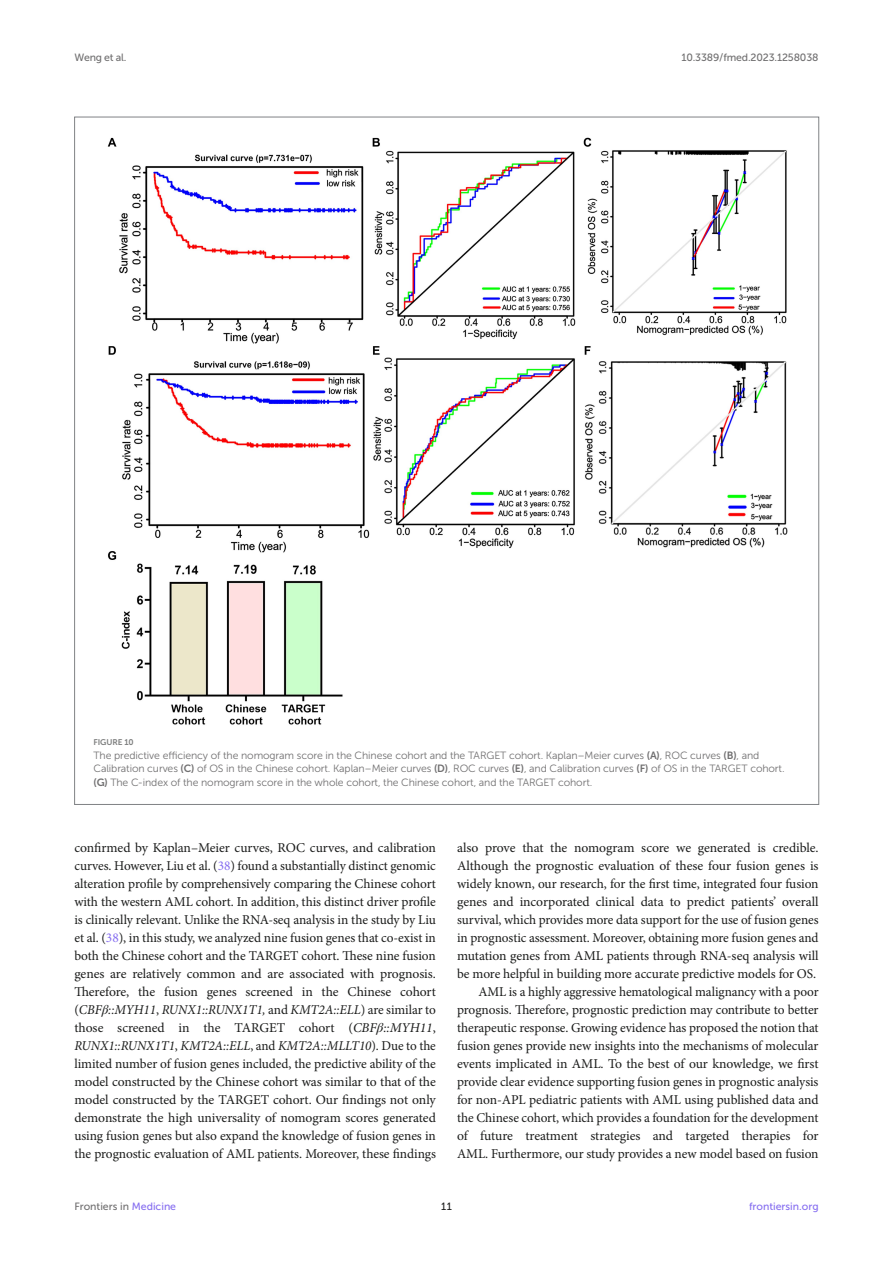
<style>
.page{position:relative;width:893px;height:1263px;background:#fff}
.page>*{position:absolute;margin:0;border:0;box-sizing:border-box;transform-origin:0 0}
.TEXT{font:13.5px/18px "Minion Pro";letter-spacing:-.005em;color:#1b1c1b;text-align:justify}
.FIG_LEG{font:10.5px/13.5px "Museo Sans 300";letter-spacing:-.01em;color:#706f70}
.t1{font:10.5px "Museo Sans 500";letter-spacing:-.015em;color:#706f70}
.t2{font:10.5px "Museo Sans 500";color:#856df0}
.t3{font:10.5px "Museo Sans 500";color:#1b1c1b}
.FIG_HD{font:8.25px "Museo Sans 700";letter-spacing:-.01em;color:#7e7f7f}
.s1{font-family:"Museo Sans 700"}
.s2{color:#856df0}
.s3{font-style:italic}
.s4{font-family:"STIX General";font-style:italic}
</style>
<div class="page">
<img style="left:107px;top:137px;width:681px;height:588px">
<p class="t1" style="left:74px;top:51px;width:54px">Weng et al.</p>
<p class="t1" style="left:681px;top:51px;width:139px">10.3389/fmed.2023.1258038</p>
<p class="FIG_HD" style="left:94px;top:737px;width:42px">FIGURE 10</p>
<p class="FIG_LEG" style="left:94px;top:748px;width:693px">The predictive efficiency of the nomogram score in the Chinese cohort and the TARGET cohort. Kaplan–Meier curves <span class="s1">(A)</span>, ROC curves <span class="s1">(B)</span>, and<br>Calibration curves <span class="s1">(C)</span> of OS in the Chinese cohort. Kaplan–Meier curves <span class="s1">(D)</span>, ROC curves <span class="s1">(E)</span>, and Calibration curves <span class="s1">(F)</span> of OS in the TARGET cohort. <span class="s1">(G)</span> The C-index of the nomogram score in the whole cohort, the Chinese cohort, and the TARGET cohort.</p>
<p class="TEXT" style="left:74px;top:839px;width:363px">confirmed by Kaplan–Meier curves, ROC curves, and calibration curves. However, Liu et al. (<span class="s2">38</span>) found a substantially distinct genomic alteration profile by comprehensively comparing the Chinese cohort with the western AML cohort. In addition, this distinct driver profile is clinically relevant. Unlike the RNA-seq analysis in the study by Liu et al. (<span class="s2">38</span>), in this study, we analyzed nine fusion genes that co-exist in both the Chinese cohort and the TARGET cohort. These nine fusion genes are relatively common and are associated with prognosis.<br>Therefore, the fusion genes screened in the Chinese cohort (<span class="s3">CBF</span><span class="s4">β</span><span class="s3">::MYH11</span>, <span class="s3">RUNX1::RUNX1T1,</span> and <span class="s3">KMT2A::ELL</span>) are similar to those screened in the TARGET cohort (<span class="s3">CBF</span><span class="s4">β</span><span class="s3">::MYH11</span>, <span class="s3">RUNX1::RUNX1T1</span>, <span class="s3">KMT2A::ELL</span>, and <span class="s3">KMT2A::MLLT10</span>). Due to the limited number of fusion genes included, the predictive ability of the model constructed by the Chinese cohort was similar to that of the model constructed by the TARGET cohort. Our findings not only demonstrate the high universality of nomogram scores generated using fusion genes but also expand the knowledge of fusion genes in the prognostic evaluation of AML patients. Moreover, these findings</p>
<p class="TEXT" style="left:457px;top:839px;width:363px">also prove that the nomogram score we generated is credible.<br>Although the prognostic evaluation of these four fusion genes is widely known, our research, for the first time, integrated four fusion genes and incorporated clinical data to predict patients’ overall survival, which provides more data support for the use of fusion genes in prognostic assessment. Moreover, obtaining more fusion genes and mutation genes from AML patients through RNA-seq analysis will be more helpful in building more accurate predictive models for OS.</p>
<p class="TEXT" style="left:457px;top:983px;width:363px;text-indent:21px">AML is a highly aggressive hematological malignancy with a poor prognosis. Therefore, prognostic prediction may contribute to better therapeutic response. Growing evidence has proposed the notion that fusion genes provide new insights into the mechanisms of molecular events implicated in AML. To the best of our knowledge, we first provide clear evidence supporting fusion genes in prognostic analysis for non-APL pediatric patients with AML using published data and the Chinese cohort, which provides a foundation for the development of future treatment strategies and targeted therapies for AML. Furthermore, our study provides a new model based on fusion</p>
<p class="t1" style="left:74px;top:1200px;width:103px">Frontiers in <span class="s2">Medicine</span></p>
<p class="t3" style="left:441px;top:1200px;width:12px">11</p>
<p class="t2" style="left:749px;top:1200px;width:71px">frontiersin.org</p>
</div>
